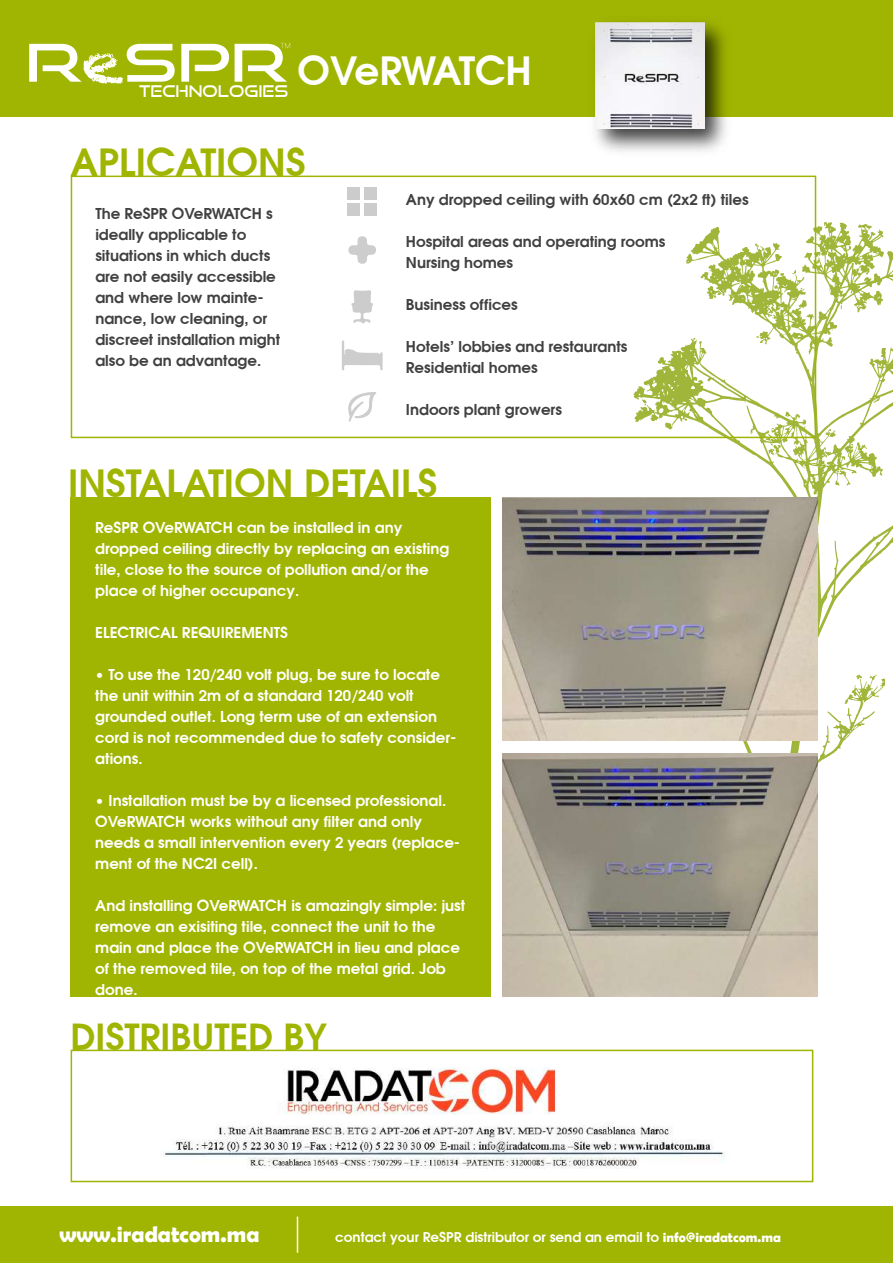
<style>
.page{position:relative;width:893px;height:1263px;background:#fff}
.page>*{position:absolute;margin:0;border:0;box-sizing:border-box;transform-origin:0 0}
.t1{font:52.05px "Good Times Rg";color:#fff;scale:1.18 1}
.t2{font:600 39px "Avant Garde";letter-spacing:-.01em;color:#fff}
.t3{font:600 37.5px "Avant Garde";color:#a0b501}
.t4{font:600 36px "Avant Garde";color:#a0b501}
.t5{font:700 22.5px "Berlin Sans FB Demi";color:#fff}
.t6{font:16.05px "Good Times Rg";color:#fff}
.t7{font:600 15px/21px "Avant Garde";color:#fff}
.t8{font:600 15px/21px "Avant Garde";color:#404041}
.t9{font:600 13.5px "Avant Garde";color:#fff}
.s1{font-family:"Chalkduster";font-size:57px}
.s2{font-family:"Berlin Sans FB Demi";font-weight:700}
</style>
<div class="page">
<svg style="left:599px;top:222px;width:294px;height:541px"></svg>
<svg style="left:342px;top:340px;width:41px;height:30px"></svg>
<svg style="left:351px;top:290px;width:22px;height:34px"></svg>
<svg style="left:348px;top:236px;width:28px;height:28px"></svg>
<div style="left:71px;top:176px;width:745px;height:262px;border:2px solid #a0b501"></div>
<div style="left:71px;top:1050px;width:742px;height:132px;border:2px solid #a0b501"></div>
<div style="left:0;top:0;width:893px;height:116px;background:#a0b501"></div>
<div style="left:348px;top:203px;width:12px;height:13px;background:#cdcccc"></div>
<div style="left:348px;top:188px;width:12px;height:12px;background:#cdcccc"></div>
<div style="left:364px;top:203px;width:13px;height:13px;background:#cdcccc"></div>
<div style="left:364px;top:188px;width:13px;height:12px;background:#cdcccc"></div>
<svg style="left:348px;top:392px;width:28px;height:30px"></svg>
<img style="left:503px;top:753px;width:315px;height:243px">
<img style="left:503px;top:497px;width:315px;height:243px">
<div style="left:70px;top:497px;width:421px;height:500px;background:#a0b501"></div>
<div style="left:0;top:1207px;width:893px;height:56px;background:#a0b501"></div>
<hr style="left:297px;top:1216px;width:1px;height:37px;background:#fff">
<img style="left:583px;top:22px;width:164px;height:130px">
<img style="left:595px;top:22px;width:109px;height:107px">
<svg style="left:280px;top:43px;width:10px;height:5px"></svg>
<img style="left:280px;top:1067px;width:276px;height:48px">
<img style="left:164px;top:1123px;width:561px;height:46px">
<h1 class="t1" style="left:25px;top:31px;width:223px">R<span class="s1">e</span>SPR</h1>
<p class="t6" style="left:139px;top:82px;width:151px">TECHNOLOGIES</p>
<h2 class="t2" style="left:297px;top:45px;width:236px">OVeRWATCH</h2>
<h3 class="t3" style="left:71px;top:138px;width:237px">APLICATIONS</h3>
<p class="t8" style="left:95px;top:203px;width:186px">The ReSPR OVeRWATCH s ideally applicable to situations in which ducts are not easily accessible and where low mainte&shy;nance, low cleaning, or discreet installation might also be an advantage.</p>
<p class="t8" style="left:406px;top:189px;width:344px">Any dropped ceiling with 60x60 cm (2x2 ft) tiles</p>
<p class="t8" style="left:406px;top:231px;width:261px">Hospital areas and operating rooms<br>Nursing homes</p>
<p class="t8" style="left:406px;top:294px;width:113px">Business offices</p>
<p class="t8" style="left:406px;top:336px;width:223px">Hotels’ lobbies and restaurants<br>Residential homes</p>
<p class="t8" style="left:406px;top:399px;width:158px">Indoors plant growers</p>
<h3 class="t3" style="left:68px;top:459px;width:371px">INSTALATION DETAILS</h3>
<p class="t7" style="left:95px;top:517px;width:356px">ReSPR OVeRWATCH can be installed in any dropped ceiling directly by replacing an existing tile, close to the source of pollution and/or the place of higher occupancy.</p>
<p class="t7" style="left:95px;top:622px;width:194px">ELECTRICAL REQUIREMENTS</p>
<p class="t7" style="left:95px;top:664px;width:363px">• To use the 120/240 volt plug, be sure to locate the unit within 2m of a standard 120/240 volt grounded outlet. Long term use of an extension cord is not recommended due to safety consider&shy;ations.</p>
<p class="t7" style="left:95px;top:790px;width:366px">• Installation must be by a licensed professional.<br>OVeRWATCH works without any filter and only needs a small intervention every 2 years (replace&shy;ment of the NC2I cell).</p>
<p class="t7" style="left:95px;top:895px;width:372px">And installing OVeRWATCH is amazingly simple: just remove an exisiting tile, connect the unit to the main and place the OVeRWATCH in lieu and place of the removed tile, on top of the metal grid. Job done.</p>
<h3 class="t4" style="left:70px;top:1013px;width:258px">DISTRIBUTED BY</h3>
<h3 class="t5" style="left:59px;top:1221px;width:202px">www.iradatcom.ma</h3>
<p class="t9" style="left:335px;top:1228px;width:447px">contact your ReSPR distributor or send an email to <span class="s2">info@iradatcom.ma</span></p>
</div>
